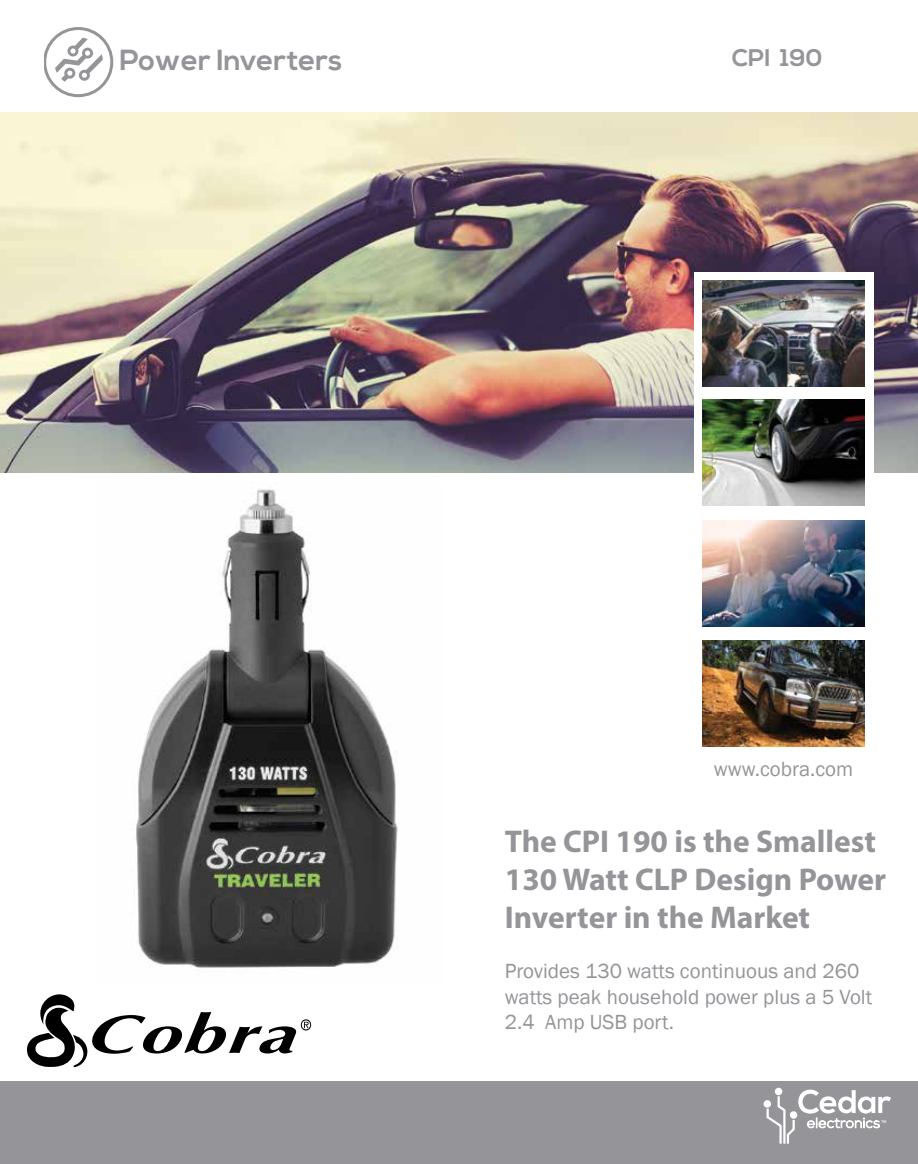
<style>
.page{position:relative;width:918px;height:1164px;background:#fff}
.page>*{position:absolute;margin:0;border:0;box-sizing:border-box;transform-origin:0 0}
.t1{font:700 31.5px/37.8px "Myriad Pro";color:#949499}
.t2{font:700 28.95px "Nexa";color:#949499}
.t3{font:700 24px "Nexa";letter-spacing:.01em;color:#949499}
.t4{font:21px/25.2px "Franklin Gothic";color:#949499}
</style>
<div class="page">
<img style="left:0;top:113px;width:918px;height:359px">
<div style="left:694px;top:273px;width:179px;height:484px;background:#fff"></div>
<svg style="left:26px;top:994px;width:285px;height:73px"></svg>
<div style="left:0;top:1081px;width:918px;height:82px;background:#949499"></div>
<svg style="left:765px;top:1089px;width:126px;height:54px"></svg>
<img style="left:702px;top:280px;width:163px;height:106px">
<img style="left:702px;top:399px;width:163px;height:106px">
<img style="left:702px;top:520px;width:163px;height:106px">
<img style="left:702px;top:640px;width:163px;height:106px">
<img style="left:136px;top:489px;width:262px;height:482px">
<svg style="left:55px;top:38px;width:48px;height:44px"></svg>
<div style="left:43px;top:27px;width:70px;height:70px;border:3px solid #949499;border-radius:50%"></div>
<h2 class="t2" style="left:120px;top:43px;width:224px">Power Inverters</h2>
<p class="t3" style="left:732px;top:44px;width:92px">CPI 190</p>
<p class="t4" style="left:714px;top:756px;width:141px">www.cobra.com</p>
<h1 class="t1" style="left:505px;top:821px;width:383px">The CPI 190 is the Smallest<br>130 Watt CLP Design Power<br>Inverter in the Market</h1>
<p class="t4" style="left:505px;top:958px;width:369px">Provides 130 watts continuous and 260 watts peak household power plus a 5 Volt<br>2.4 Amp USB port.</p>
</div>
